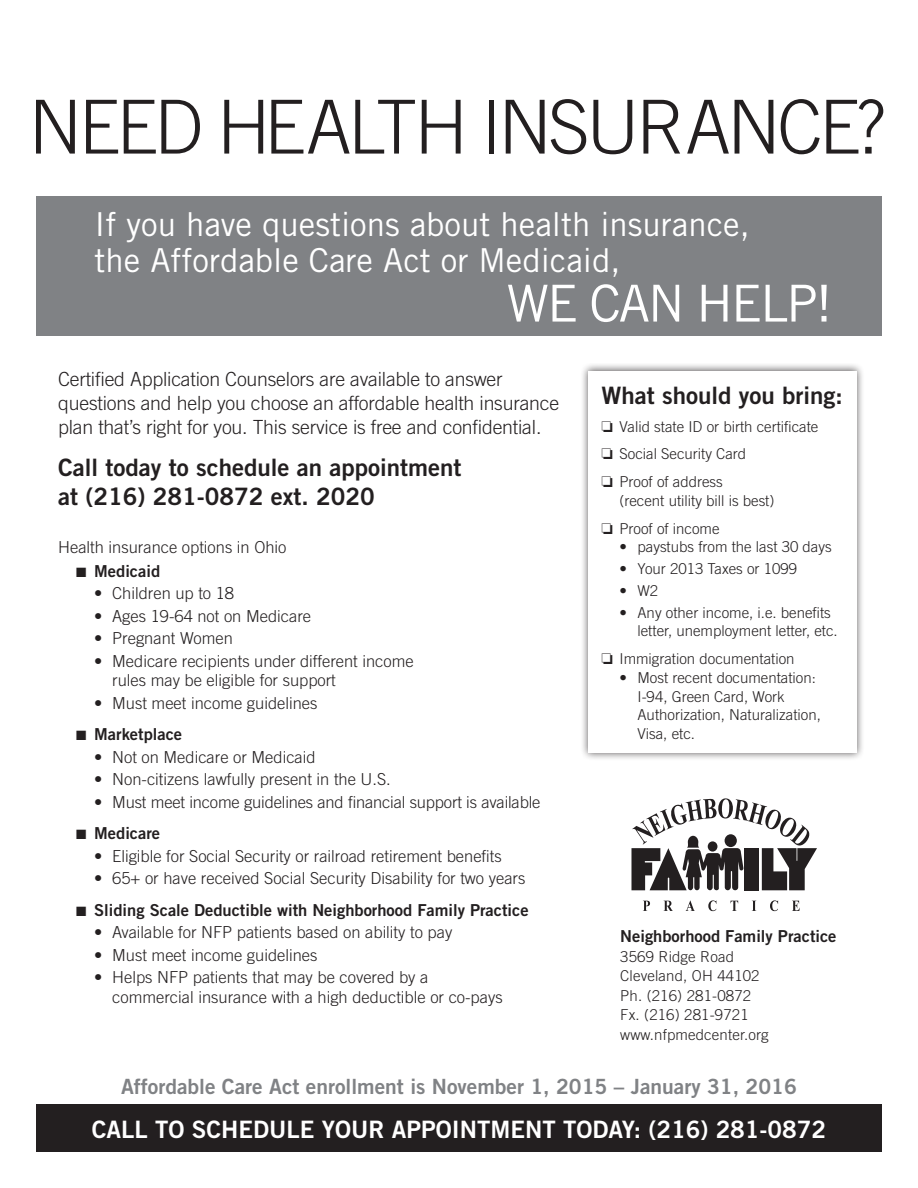
<style>
.page{position:relative;width:918px;height:1188px;background:#fff}
.page>*{position:absolute;margin:0;border:0;box-sizing:border-box;transform-origin:0 0}
.t1{font:300 74.4px "Trade Gothic";letter-spacing:-.05em;color:#231f20}
.t2{font:51px "Trade Gothic";letter-spacing:-.04em;color:#fff}
.t3{font:33px/36px "Trade Gothic";color:#fff}
.t4{font:24px/28.5px "Trade Gothic Bold Two";color:#231f20}
.t5{font:24px "Trade Gothic Bold Two";color:#fff}
.t6{font:21px "Trade Gothic Bold Two";color:#808285}
.t7{font:300 19.5px/24px "Trade Gothic";letter-spacing:-.01em;color:#231f20}
.t8{font:300 16.5px/19.5px "Trade Gothic";color:#231f20}
.t9{font:16.5px "Trade Gothic Bold Two";color:#231f20}
.t10{font:300 15px/18.8px "Trade Gothic";color:#231f20}
</style>
<div class="page">
<div style="left:36px;top:196px;width:846px;height:140px;background:#808285"></div>
<div style="left:580px;top:363px;width:285px;height:398px;background:#231f20;opacity:.75"></div>
<div style="left:588px;top:371px;width:268px;height:382px;background:#fff"></div>
<div style="left:36px;top:1104px;width:846px;height:48px;background:#231f20"></div>
<svg style="left:643px;top:901px;width:7px;height:10px"></svg>
<svg style="left:664px;top:901px;width:9px;height:10px"></svg>
<svg style="left:686px;top:900px;width:9px;height:11px"></svg>
<svg style="left:708px;top:900px;width:8px;height:11px"></svg>
<svg style="left:731px;top:901px;width:7px;height:10px"></svg>
<svg style="left:752px;top:901px;width:4px;height:10px"></svg>
<svg style="left:770px;top:900px;width:8px;height:11px"></svg>
<svg style="left:792px;top:901px;width:8px;height:10px"></svg>
<svg style="left:631px;top:798px;width:186px;height:92px"></svg>
<h1 class="t1" style="left:29px;top:83px;width:859px">NEED HEALTH INSURANCE?</h1>
<h3 class="t3" style="left:94px;top:206px;width:657px">If you have questions about health insurance, the Affordable Care Act or Medicaid,</h3>
<h2 class="t2" style="left:507px;top:273px;width:327px">WE CAN HELP!</h2>
<p class="t7" style="left:58px;top:367px;width:503px">Certified Application Counselors are available to answer questions and help you choose an affordable health insurance plan that’s right for you. This service is free and confidential.</p>
<h3 class="t4" style="left:58px;top:453px;width:405px">Call today to schedule an appointment at (216) 281-0872 ext. 2020</h3>
<p class="t8" style="left:58px;top:537px;width:230px">Health insurance options in Ohio</p>
<p class="t9" style="left:76px;top:561px;width:86px">■ Medicaid</p>
<p class="t8" style="left:94px;top:583px;width:141px">• Children up to 18</p>
<p class="t8" style="left:94px;top:606px;width:218px">• Ages 19-64 not on Medicare</p>
<p class="t8" style="left:94px;top:628px;width:140px">• Pregnant Women</p>
<p class="t8" style="left:112px;top:651px;width:303px;text-indent:-18px">• Medicare recipients under different income rules may be eligible for support</p>
<p class="t8" style="left:94px;top:693px;width:225px">• Must meet income guidelines</p>
<p class="t9" style="left:76px;top:724px;width:107px">■ Marketplace</p>
<p class="t8" style="left:94px;top:747px;width:223px">• Not on Medicare or Medicaid</p>
<p class="t8" style="left:94px;top:769px;width:298px">• Non-citizens lawfully present in the U.S.</p>
<p class="t8" style="left:94px;top:792px;width:448px">• Must meet income guidelines and financial support is available</p>
<p class="t9" style="left:76px;top:823px;width:85px">■ Medicare</p>
<p class="t8" style="left:94px;top:846px;width:409px">• Eligible for Social Security or railroad retirement benefits</p>
<p class="t8" style="left:94px;top:868px;width:433px">• 65+ or have received Social Security Disability for two years</p>
<p class="t9" style="left:76px;top:900px;width:454px">■ Sliding Scale Deductible with Neighborhood Family Practice</p>
<p class="t8" style="left:94px;top:922px;width:360px">• Available for NFP patients based on ability to pay</p>
<p class="t8" style="left:94px;top:945px;width:225px">• Must meet income guidelines</p>
<p class="t8" style="left:112px;top:967px;width:392px;text-indent:-18px">• Helps NFP patients that may be covered by a commercial insurance with a high deductible or co-pays</p>
<h3 class="t4" style="left:602px;top:381px;width:243px">What should you bring:</h3>
<p class="t10" style="left:602px;top:417px;width:218px">□ Valid state ID or birth certificate</p>
<p class="t10" style="left:602px;top:444px;width:146px">□ Social Security Card</p>
<p class="t10" style="left:620px;top:472px;width:156px;text-indent:-18px">□ Proof of address<br>(recent utility bill is best)</p>
<p class="t10" style="left:602px;top:519px;width:120px">□ Proof of income</p>
<p class="t10" style="left:620px;top:537px;width:214px">• paystubs from the last 30 days</p>
<p class="t10" style="left:620px;top:559px;width:179px">• Your 2013 Taxes or 1099</p>
<p class="t10" style="left:620px;top:581px;width:40px">• W2</p>
<p class="t10" style="left:638px;top:603px;width:202px;text-indent:-18px">• Any other income, i.e. benefits letter, unemployment letter, etc.</p>
<p class="t10" style="left:602px;top:649px;width:195px">□ Immigration documentation</p>
<p class="t10" style="left:638px;top:668px;width:185px;text-indent:-18px">• Most recent documentation:<br>I-94, Green Card, Work<br>Authorization, Naturalization,<br>Visa, etc.</p>
<p class="t9" style="left:620px;top:926px;width:218px">Neighborhood Family Practice</p>
<p class="t10" style="left:620px;top:946px;width:150px;line-height:19.5px">3569 Ridge Road<br>Cleveland, OH 44102<br>Ph. (216) 281-0872<br>Fx. (216) 281-9721 www.nfpmedcenter.org</p>
<p class="t6" style="left:121px;top:1073px;width:677px">Affordable Care Act enrollment is November 1, 2015 – January 31, 2016</p>
<h3 class="t5" style="left:92px;top:1114px;width:736px">CALL TO SCHEDULE YOUR APPOINTMENT TODAY: (216) 281-0872</h3>
</div>
